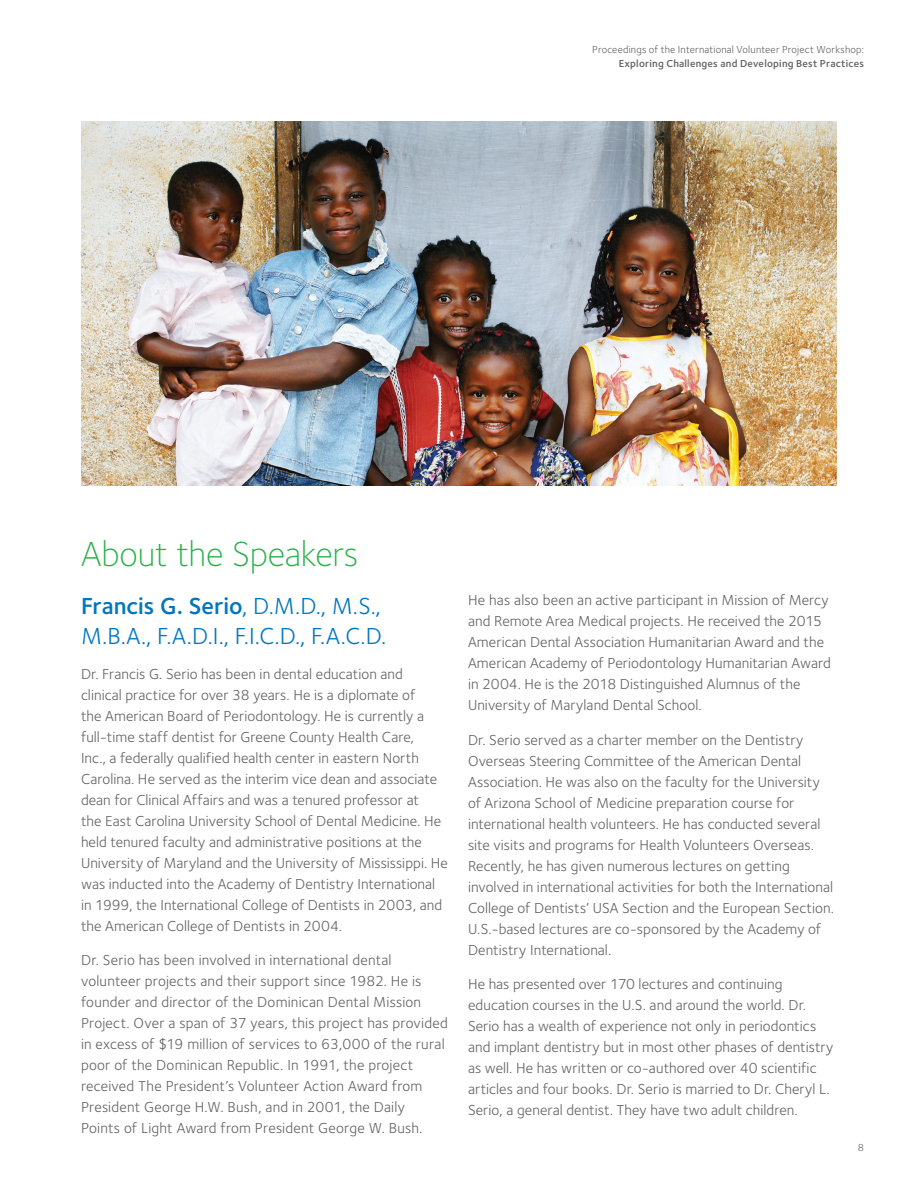
<style>
.page{position:relative;width:918px;height:1188px;background:#fff}
.page>*{position:absolute;margin:0;border:0;box-sizing:border-box;transform-origin:0 0}
.Section_Head{font:300 36px "Foundry Sterling";letter-spacing:-.01em;color:#2ab049}
.Head_1{font:24px/30px "Foundry Sterling";color:#0076be}
.Body{font:15px/21px "Foundry Sterling";letter-spacing:.005em;color:#636366}
.t1{font:10.5px "Foundry Sterling";letter-spacing:.015em;color:#636366}
.t2{font:600 10.5px "Foundry Sterling";letter-spacing:.02em;color:#636366}
.s1{font-weight:600}
</style>
<div class="page">
<img style="left:81px;top:122px;width:756px;height:364px">
<p class="t1" style="left:592px;top:42px;width:273px">Proceedings of the International Volunteer Project Workshop:</p>
<p class="t2" style="left:619px;top:56px;width:247px">Exploring Challenges and Developing Best Practices</p>
<p class="Section_Head" style="left:81px;top:529px;width:279px">About the Speakers</p>
<p class="Head_1" style="left:81px;top:591px;width:307px"><span class="s1">Francis G. Serio</span>, D.M.D., M.S.,<br>M.B.A., F.A.D.I., F.I.C.D., F.A.C.D.</p>
<p class="Body" style="left:81px;top:663px;width:369px">Dr. Francis G. Serio has been in dental education and<br>clinical practice for over 38 years. He is a diplomate of<br>the American Board of Periodontology. He is currently a full-time staff dentist for Greene County Health Care,<br>Inc., a federally qualified health center in eastern North Carolina. He served as the interim vice dean and associate dean for Clinical Affairs and was a tenured professor at<br>the East Carolina University School of Dental Medicine. He held tenured faculty and administrative positions at the University of Maryland and the University of Mississippi. He was inducted into the Academy of Dentistry International in 1999, the International College of Dentists in 2003, and the American College of Dentists in 2004.</p>
<p class="Body" style="left:81px;top:949px;width:368px">Dr. Serio has been involved in international dental volunteer projects and their support since 1982. He is founder and director of the Dominican Dental Mission Project. Over a span of 37 years, this project has provided in excess of $19 million of services to 63,000 of the rural poor of the Dominican Republic. In 1991, the project received The President’s Volunteer Action Award from President George H.W. Bush, and in 2001, the Daily Points of Light Award from President George W. Bush.</p>
<p class="Body" style="left:468px;top:589px;width:364px">He has also been an active participant in Mission of Mercy and Remote Area Medical projects. He received the 2015<br>American Dental Association Humanitarian Award and the American Academy of Periodontology Humanitarian Award in 2004. He is the 2018 Distinguished Alumnus of the University of Maryland Dental School.</p>
<p class="Body" style="left:468px;top:729px;width:367px">Dr. Serio served as a charter member on the Dentistry Overseas Steering Committee of the American Dental Association. He was also on the faculty for the University of Arizona School of Medicine preparation course for international health volunteers. He has conducted several site visits and programs for Health Volunteers Overseas.<br>Recently, he has given numerous lectures on getting involved in international activities for both the International College of Dentists’ USA Section and the European Section.<br>U.S.-based lectures are co-sponsored by the Academy of Dentistry International.</p>
<p class="Body" style="left:468px;top:973px;width:367px">He has presented over 170 lectures and continuing education courses in the U.S. and around the world. Dr.<br>Serio has a wealth of experience not only in periodontics and implant dentistry but in most other phases of dentistry as well. He has written or co-authored over 40 scientific articles and four books. Dr. Serio is married to Dr. Cheryl L.<br>Serio, a general dentist. They have two adult children.</p>
<p class="t1" style="left:858px;top:1140px;width:8px">8</p>
</div>
